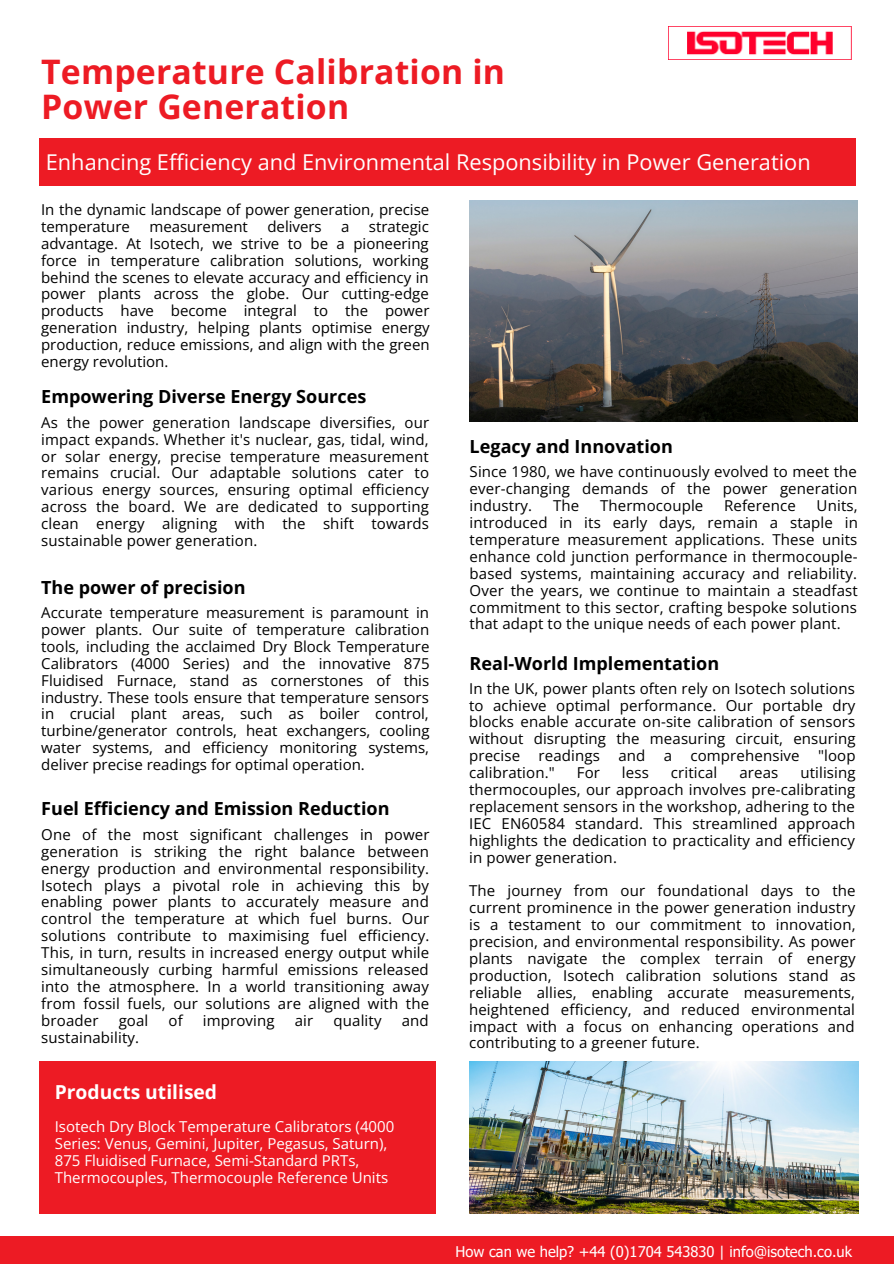
<style>
.page{position:relative;width:894px;height:1264px;background:#fff}
.page>*{position:absolute;margin:0;border:0;box-sizing:border-box;transform-origin:0 0}
.t1{font:700 33.75px/35px "Open Sans";letter-spacing:.005em;color:#ed1b24}
.t2{font:21.75px "Open Sans";color:#fff}
.t3{font:700 19.2px "Open Sans";color:#fff}
.t4{font:700 18px "Open Sans";color:#000}
.t5{font:15px/17px "Open Sans";letter-spacing:.01em;color:#000;text-align:justify}
.t6{font:15px/17px "Open Sans";color:#fff}
.t7{font:14.7px "Tahoma";color:#fff}
</style>
<div class="page">
<img style="left:668px;top:26px;width:183px;height:34px">
<div style="left:0;top:1235px;width:893px;height:28px;background:#ed1b24"></div>
<div style="left:39px;top:138px;width:816px;height:48px;background:#ed1b24"></div>
<img style="left:469px;top:201px;width:388px;height:221px">
<div style="left:39px;top:1061px;width:396px;height:152px;background:#ed1b24"></div>
<img style="left:469px;top:1061px;width:389px;height:152px">
<p class="t1" style="left:41px;top:54px;width:465px">Temperature Calibration in<br>Power Generation</p>
<p class="t2" style="left:46px;top:147px;width:766px">Enhancing Efficiency and Environmental Responsibility in Power Generation</p>
<p class="t5" style="left:41px;top:201px;width:389px">In the dynamic landscape of power generation, precise temperature</p>
<p class="t5" style="left:149px;top:217px;width:100px">measurement</p>
<p class="t5" style="left:267px;top:217px;width:56px">delivers</p>
<p class="t5" style="left:341px;top:217px;width:10px">a</p>
<p class="t5" style="left:41px;top:217px;width:390px;text-indent:328px">strategic advantage. At Isotech, we strive to be a pioneering force in temperature calibration solutions, working behind the scenes to elevate accuracy and efficiency in power plants across the globe. Our cutting-edge products have become integral to the power generation industry, helping plants optimise energy production, reduce emissions, and align with the green energy revolution.</p>
<p class="t4" style="left:41px;top:384px;width:326px">Empowering Diverse Energy Sources</p>
<p class="t5" style="left:41px;top:413px;width:389px">As the power generation landscape diversifies, our impact expands. Whether it's nuclear, gas, tidal, wind, or solar energy, precise temperature measurement remains crucial. Our adaptable solutions cater to various energy sources, ensuring optimal efficiency across the board. We are dedicated to supporting clean energy aligning with the shift towards sustainable power generation.</p>
<p class="t4" style="left:41px;top:574px;width:206px">The power of precision</p>
<p class="t5" style="left:41px;top:603px;width:390px">Accurate temperature measurement is paramount in power plants. Our suite of temperature calibration tools, including the acclaimed Dry Block Temperature Calibrators (4000 Series) and the innovative 875<br>Fluidised Furnace, stand as cornerstones of this industry. These tools ensure that temperature sensors in crucial plant areas, such as boiler control, turbine/generator controls, heat exchangers, cooling water systems, and efficiency monitoring systems, deliver precise readings for optimal operation.</p>
<p class="t4" style="left:41px;top:796px;width:350px">Fuel Efficiency and Emission Reduction</p>
<p class="t5" style="left:41px;top:825px;width:389px">One of the most significant challenges in power generation is striking the right balance between energy production and environmental responsibility.<br>Isotech plays a pivotal role in achieving this by enabling power plants to accurately measure and control the temperature at which fuel burns. Our solutions contribute to maximising fuel efficiency.<br>This, in turn, results in increased energy output while simultaneously curbing harmful emissions released into the atmosphere. In a world transitioning away from fossil fuels, our solutions are aligned with the broader</p>
<p class="t5" style="left:119px;top:1011px;width:31px">goal</p>
<p class="t5" style="left:168px;top:1011px;width:16px">of</p>
<p class="t5" style="left:203px;top:1011px;width:73px">improving</p>
<p class="t5" style="left:295px;top:1011px;width:20px">air</p>
<p class="t5" style="left:333px;top:1011px;width:49px">quality</p>
<p class="t5" style="left:401px;top:1011px;width:28px">and</p>
<p class="t5" style="left:41px;top:1028px;width:99px">sustainability.</p>
<p class="t3" style="left:55px;top:1078px;width:164px">Products utilised</p>
<p class="t6" style="left:55px;top:1117px;width:341px">Isotech Dry Block Temperature Calibrators (4000<br>Series: Venus, Gemini, Jupiter, Pegasus, Saturn), 875 Fluidised Furnace, Semi-Standard PRTs, Thermocouples, Thermocouple Reference Units</p>
<p class="t4" style="left:469px;top:433px;width:205px">Legacy and Innovation</p>
<p class="t5" style="left:469px;top:463px;width:389px">Since 1980, we have continuously evolved to meet the ever-changing demands of the power generation industry.</p>
<p class="t5" style="left:553px;top:497px;width:28px">The</p>
<p class="t5" style="left:600px;top:497px;width:105px">Thermocouple</p>
<p class="t5" style="left:724px;top:497px;width:73px">Reference</p>
<p class="t5" style="left:469px;top:497px;width:389px;text-indent:347px">Units, introduced in its early days, remain a staple in temperature measurement applications. These units enhance cold junction performance in thermocouple&shy;based systems, maintaining accuracy and reliability.<br>Over the years, we continue to maintain a steadfast commitment to this sector, crafting bespoke solutions that adapt to the unique needs of each power plant.</p>
<p class="t4" style="left:469px;top:650px;width:251px">Real-World Implementation</p>
<p class="t5" style="left:469px;top:679px;width:388px">In the UK, power plants often rely on Isotech solutions to achieve optimal performance. Our portable dry blocks enable accurate on-site calibration of sensors without disrupting the measuring circuit, ensuring precise readings and a comprehensive "loop calibration."</p>
<p class="t5" style="left:469px;top:763px;width:388px;text-indent:331px">utilising thermocouples, our approach involves pre-calibrating replacement sensors in the workshop, adhering to the IEC EN60584 standard. This streamlined approach highlights the dedication to practicality and efficiency in power generation.</p>
<p class="t5" style="left:469px;top:882px;width:388px">The journey from our foundational days to the current prominence in the power generation industry is a testament to our commitment to innovation, precision, and environmental responsibility. As power plants navigate the complex terrain of energy production, Isotech calibration solutions stand as reliable allies, enabling accurate measurements, heightened efficiency, and reduced environmental impact with a focus on enhancing operations and contributing to a greener future.</p>
<p class="t5" style="left:576px;top:763px;width:25px">For</p>
<p class="t5" style="left:621px;top:763px;width:28px">less</p>
<p class="t5" style="left:670px;top:763px;width:48px">critical</p>
<p class="t5" style="left:739px;top:763px;width:40px">areas</p>
<p class="t7" style="left:455px;top:1242px;width:398px">How can we help? +44 (0)1704 543830 | info@isotech.co.uk</p>
</div>
